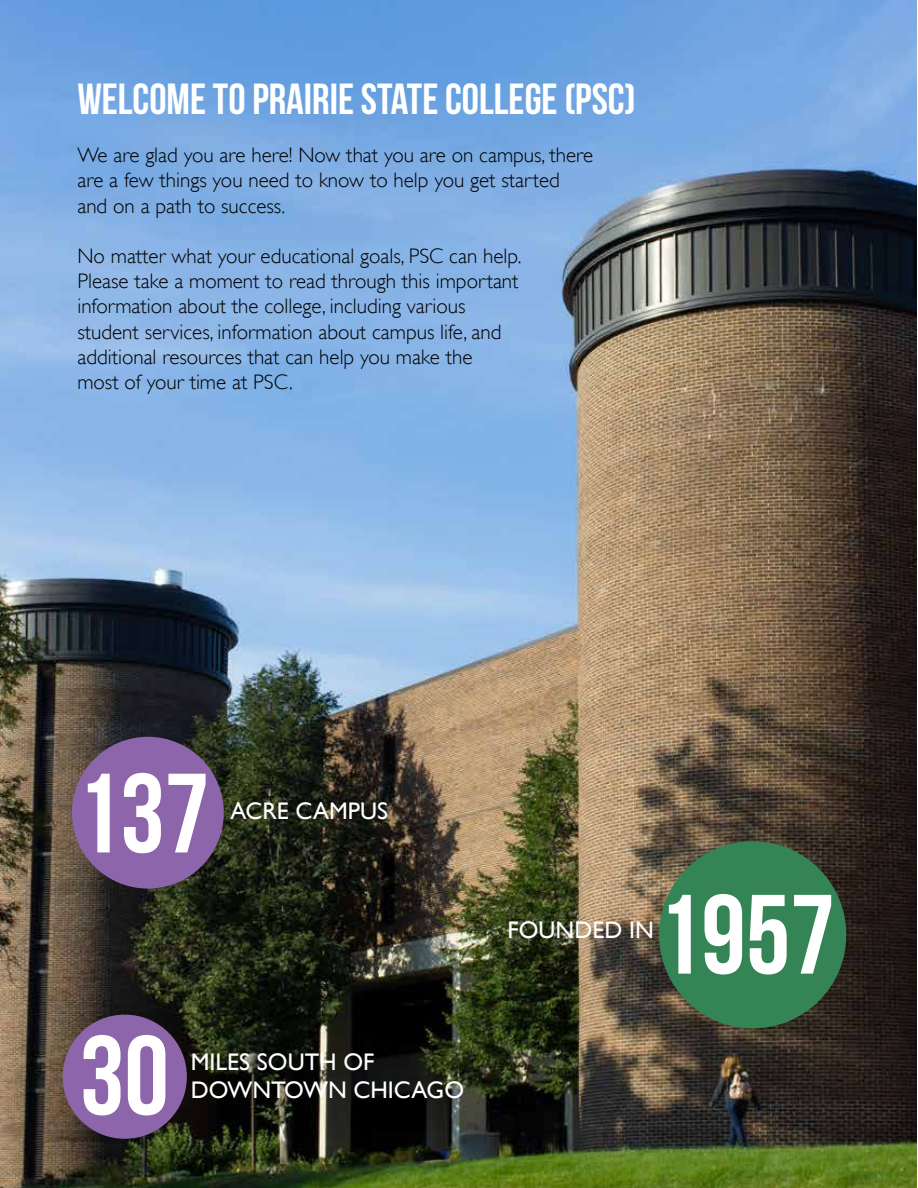
<style>
.page{position:relative;width:918px;height:1188px;background:#fff}
.page>*{position:absolute;margin:0;border:0;box-sizing:border-box;transform-origin:0 0}
.t1{font:112.5px "Bebas Neue";color:#fff}
.t2{font:43.5px "Bebas Neue";color:#fff}
.t3{font:24px/28.8px "Gill Sans";color:#fff}
.t4{font:300 21px/25.2px "Gill Sans";color:#000}
</style>
<div class="page">
<img style="left:0;top:0;width:916px;height:1188px">
<div style="left:63px;top:1015px;width:124px;height:124px;background:#8c65aa;border-radius:50%"></div>
<div style="left:659px;top:841px;width:187px;height:187px;background:#358455;border-radius:50%"></div>
<div style="left:72px;top:737px;width:152px;height:152px;background:#8c65aa;border-radius:50%"></div>
<h2 class="t2" style="left:77px;top:75px;width:560px">WELCOME TO PRAIRIE STATE COLLEGE (PSC)</h2>
<p class="t4" style="left:77px;top:143px;width:517px">We are glad you are here! Now that you are on campus, there are a few things you need to know to help you get started and on a path to success.</p>
<p class="t4" style="left:77px;top:243px;width:446px">No matter what your educational goals, PSC can help.<br>Please take a moment to read through this important information about the college, including various student services, information about campus life, and additional resources that can help you make the<br>most of your time at PSC.</p>
<h1 class="t1" style="left:76px;top:752px;width:135px">137</h1>
<p class="t3" style="left:230px;top:797px;width:159px">ACRE CAMPUS</p>
<h1 class="t1" style="left:80px;top:1014px;width:91px">30</h1>
<p class="t3" style="left:191px;top:1047px;width:275px">MILES SOUTH OF<br>DOWNTOWN CHICAGO</p>
<p class="t3" style="left:508px;top:915px;width:148px">FOUNDED IN</p>
<h1 class="t1" style="left:657px;top:873px;width:180px">1957</h1>
</div>
